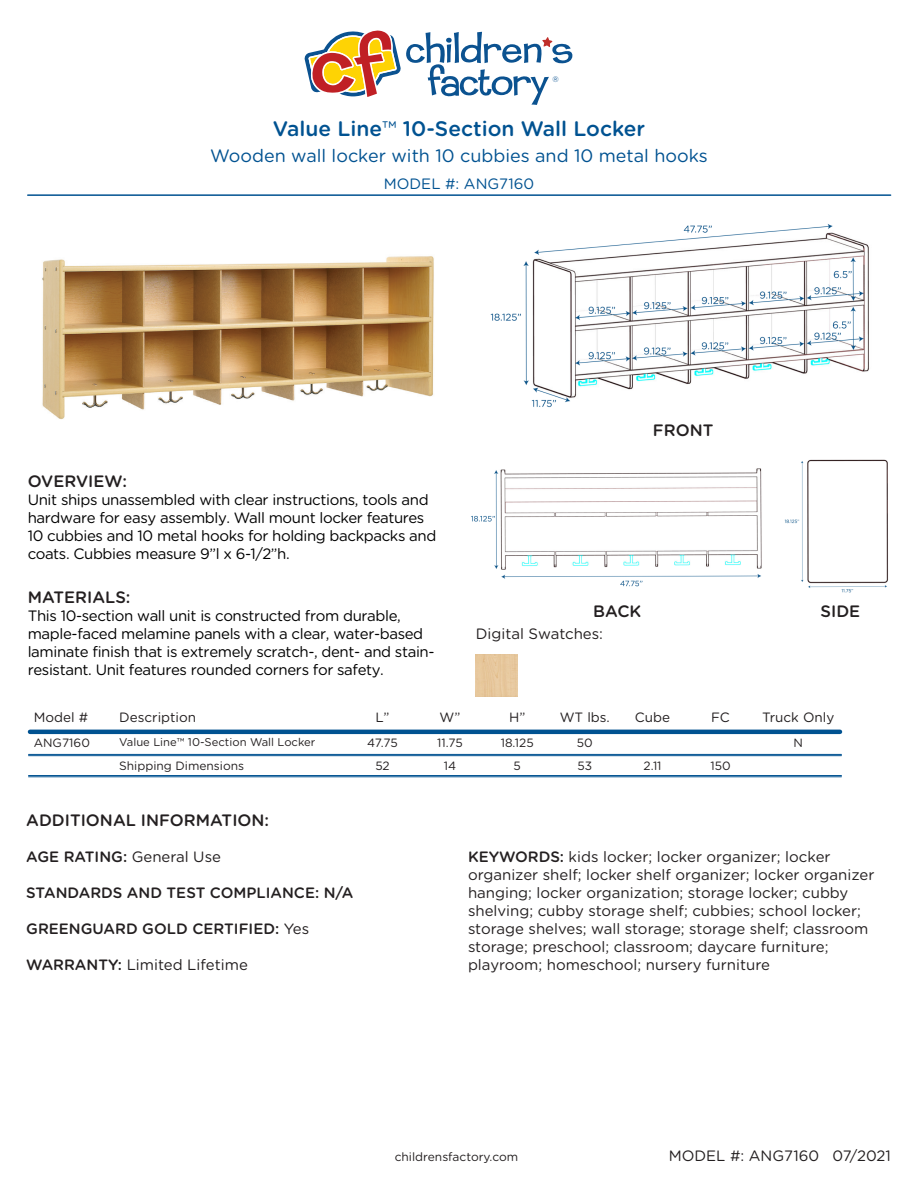
<style>
.page{position:relative;width:918px;height:1188px;background:#fff}
.page>*{position:absolute;margin:0;border:0;box-sizing:border-box;transform-origin:0 0}
.t1{font:500 21px "Gotham Rounded";color:#005291}
.t2{font:18px "Gotham Rounded";color:#005291}
.t3{font:500 16.5px "Gotham Rounded";color:#231f20}
.t4{font:15px/18px "Gotham Rounded";color:#231f20}
.t5{font:15px/18px "Gotham Rounded";letter-spacing:-.025em;color:#000}
.t6{font:500 15px "Gotham Rounded";color:#231f20}
.t7{font:15px "Gotham Rounded";color:#005291}
.t8{font:13.5px "Gotham Rounded";color:#231f20}
.t9{font:12px "Gotham Rounded";color:#231f20}
.t10{font:11.25px "Gotham Rounded";color:#231f20}
.t11{font:7.95px "Gotham Rounded";color:#0a5290;scale:.96 1}
.s1{font-weight:400}
.s2{font-weight:500}
</style>
<div class="page">
<svg style="left:305px;top:30px;width:267px;height:75px"></svg>
<img style="left:42px;top:256px;width:392px;height:164px">
<div style="left:476px;top:654px;width:42px;height:42px;background:#e7c79d"></div>
<hr style="left:30px;top:730px;width:810px;height:4px;background:#005291">
<hr style="left:28px;top:754px;width:814px;height:1px;background:#005291">
<hr style="left:28px;top:755px;width:814px;height:1px;background:#005291">
<hr style="left:28px;top:775px;width:814px;height:1px;background:#005291">
<hr style="left:28px;top:777px;width:814px;height:1px;background:#005291">
<img style="left:490px;top:224px;width:379px;height:184px">
<hr style="left:28px;top:194px;width:863px;height:2px;background:#005291">
<img style="left:471px;top:468px;width:291px;height:119px">
<img style="left:784px;top:459px;width:104px;height:134px">
<p class="t11" style="left:552px;top:74px;width:8px">®</p>
<p class="t1" style="left:273px;top:114px;width:374px">Value Line<span class="s1">™</span> 10-Section Wall Locker</p>
<p class="t2" style="left:210px;top:143px;width:499px">Wooden wall locker with 10 cubbies and 10 metal hooks</p>
<p class="t7" style="left:384px;top:173px;width:152px">MODEL #: ANG7160</p>
<p class="t3" style="left:28px;top:469px;width:101px">OVERVIEW:</p>
<p class="t5" style="left:28px;top:490px;width:410px">Unit ships unassembled with clear instructions, tools and hardware for easy assembly. Wall mount locker features 10 cubbies and 10 metal hooks for holding backpacks and coats. Cubbies measure 9”l x 6-1/2”h.</p>
<p class="t3" style="left:28px;top:585px;width:104px">MATERIALS:</p>
<p class="t5" style="left:28px;top:606px;width:408px">This 10-section wall unit is constructed from durable, maple-faced melamine panels with a clear, water-based laminate finish that is extremely scratch-, dent- and stain&shy;resistant. Unit features rounded corners for safety.</p>
<p class="t3" style="left:653px;top:418px;width:62px">FRONT</p>
<p class="t3" style="left:593px;top:600px;width:50px">BACK</p>
<p class="t3" style="left:821px;top:600px;width:41px">SIDE</p>
<p class="t4" style="left:476px;top:625px;width:129px">Digital Swatches:</p>
<p class="t8" style="left:34px;top:708px;width:56px">Model #</p>
<p class="t8" style="left:119px;top:708px;width:79px">Description</p>
<p class="t8" style="left:376px;top:708px;width:15px">L”</p>
<p class="t8" style="left:440px;top:708px;width:22px">W”</p>
<p class="t8" style="left:509px;top:708px;width:18px">H”</p>
<p class="t8" style="left:560px;top:708px;width:52px">WT lbs.</p>
<p class="t8" style="left:635px;top:708px;width:37px">Cube</p>
<p class="t8" style="left:711px;top:708px;width:20px">FC</p>
<p class="t8" style="left:762px;top:708px;width:74px">Truck Only</p>
<p class="t9" style="left:34px;top:735px;width:58px">ANG7160</p>
<p class="t10" style="left:119px;top:735px;width:198px">Value Line™ 10-Section Wall Locker</p>
<p class="t9" style="left:367px;top:735px;width:32px">47.75</p>
<p class="t9" style="left:437px;top:735px;width:27px">11.75</p>
<p class="t9" style="left:501px;top:735px;width:35px">18.125</p>
<p class="t9" style="left:577px;top:735px;width:17px">50</p>
<p class="t9" style="left:794px;top:735px;width:11px">N</p>
<p class="t9" style="left:119px;top:757px;width:126px">Shipping Dimensions</p>
<p class="t9" style="left:375px;top:757px;width:16px">52</p>
<p class="t9" style="left:444px;top:757px;width:14px">14</p>
<p class="t9" style="left:514px;top:757px;width:9px">5</p>
<p class="t9" style="left:577px;top:757px;width:16px">53</p>
<p class="t9" style="left:643px;top:757px;width:20px">2.11</p>
<p class="t9" style="left:710px;top:757px;width:22px">150</p>
<p class="t3" style="left:26px;top:808px;width:244px">ADDITIONAL INFORMATION:</p>
<p class="t6" style="left:26px;top:846px;width:196px">AGE RATING: <span class="s1">General Use</span></p>
<p class="t6" style="left:26px;top:882px;width:329px">STANDARDS AND TEST COMPLIANCE: N/A</p>
<p class="t6" style="left:26px;top:918px;width:285px">GREENGUARD GOLD CERTIFIED: <span class="s1">Yes</span></p>
<p class="t4" style="left:26px;top:955px;width:223px"><span class="s2">WARRANTY:</span> Limited Lifetime</p>
<p class="t4" style="left:468px;top:847px;width:408px"><span class="s2">KEYWORDS:</span> kids locker; locker organizer; locker organizer shelf; locker shelf organizer; locker organizer hanging; locker organization; storage locker; cubby shelving; cubby storage shelf; cubbies; school locker; storage shelves; wall storage; storage shelf; classroom storage; preschool; classroom; daycare furniture; playroom; homeschool; nursery furniture</p>
<p class="t9" style="left:395px;top:1148px;width:125px">childrensfactory.com</p>
<p class="t4" style="left:669px;top:1146px;width:224px">MODEL #: ANG7160 07/2021</p>
</div>
